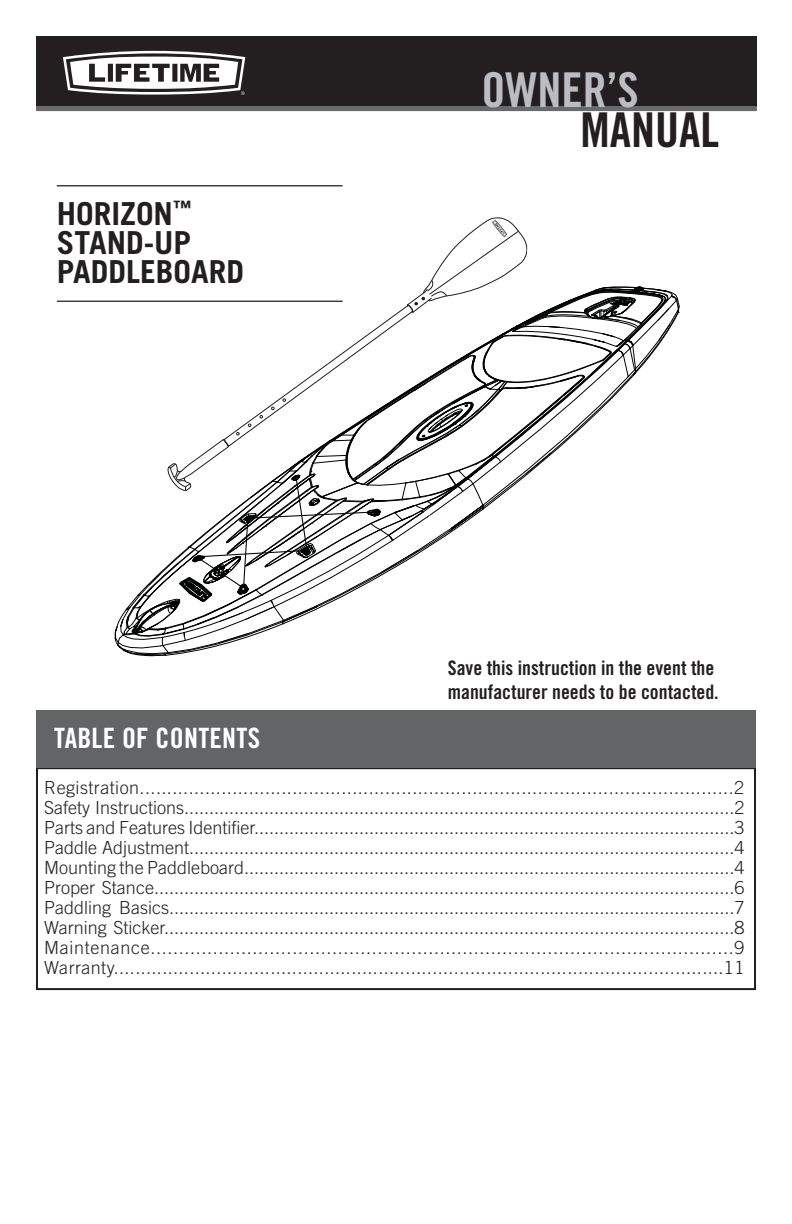
<style>
.page{position:relative;width:792px;height:1224px;background:#fff}
.page>*{position:absolute;margin:0;border:0;box-sizing:border-box;transform-origin:0 0}
.t1{font:48px "Trade Gothic LT Std Bd Cn 20";color:#bbbdc0}
.t2{font:48px "Trade Gothic LT Std Bd Cn 20";color:#231f20}
.t3{font:700 31.6px/29.2px "Trade Gothic LT Std";color:#231f20}
.t4{font:28px "Trade Gothic LT Std Bd Cn 20";letter-spacing:.01em;color:#fff}
.t5{font:20px/24px "Trade Gothic LT Std Bd Cn 20";color:#231f20}
.t6{font:300 18px/20px "Trade Gothic LT Std";color:#231f20;text-align:justify}
</style>
<div class="page">
<div style="left:36px;top:36px;width:721px;height:71px;background:#231f20"></div>
<div style="left:36px;top:106px;width:721px;height:5px;background:#696a6c"></div>
<hr style="left:57px;top:185px;width:286px;height:1px;background:#231f20">
<hr style="left:57px;top:301px;width:286px;height:1px;background:#231f20">
<svg style="left:63px;top:51px;width:182px;height:44px"></svg>
<div style="left:36px;top:767px;width:720px;height:223px;border:2px solid #231f20"></div>
<div style="left:36px;top:710px;width:720px;height:57px;background:#636466"></div>
<svg style="left:294px;top:767px;width:212px;height:224px"></svg>
<svg style="left:106px;top:185px;width:574px;height:471px"></svg>
<h2 class="t3" style="left:57px;top:200px;width:189px">HORIZON<sup>™<br></sup>STAND-UP<br>PADDLEBOARD</h2>
<h3 class="t4" style="left:54px;top:729px;width:208px">TABLE OF CONTENTS</h3>
<h1 class="t1" style="left:481px;top:72px;width:159px">OWNER’S</h1>
<h1 class="t2" style="left:580px;top:112px;width:140px">MANUAL</h1>
<p class="t5" style="left:448px;top:659px;width:272px">Save this instruction in the event the manufacturer needs to be contacted.</p>
<p class="t6" style="left:44px;top:780px;width:702px">Registration.............................................................................................................2<br>Safety Instructions..............................................................................................................2<br>Parts and Features Identifier................................................................................................3<br>Paddle Adjustment.............................................................................................................4<br>Mounting the Paddleboard..................................................................................................4<br>Proper Stance....................................................................................................................6<br>Paddling Basics.................................................................................................................7<br>Warning Sticker..................................................................................................................8<br>Maintenance.......................................................................................................9<br>Warranty.................................................................................................................11</p>
</div>
